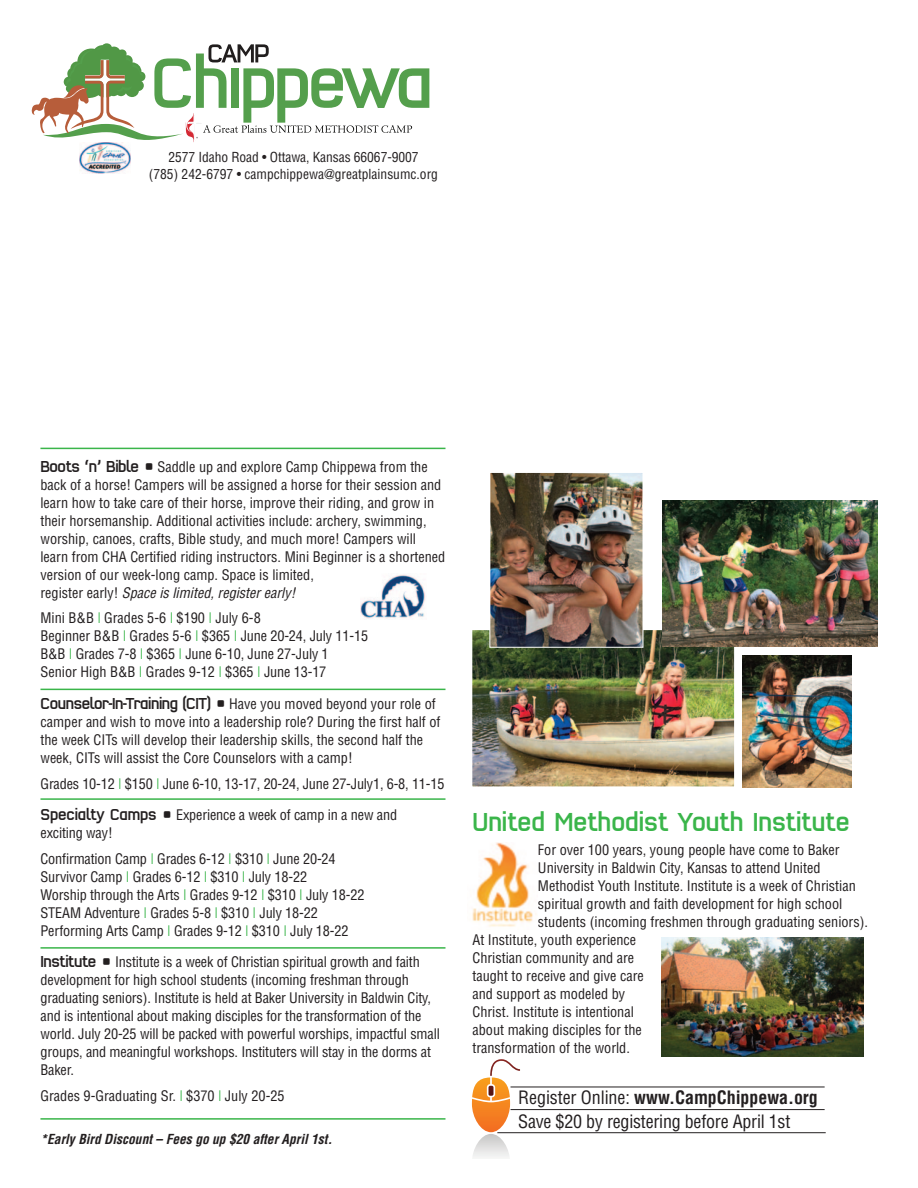
<style>
.page{position:relative;width:918px;height:1188px;background:#fff}
.page>*{position:absolute;margin:0;border:0;box-sizing:border-box;transform-origin:0 0}
.t1{font:27px "Q Type OT Comp";color:#3ab54a}
.t2{font:700 condensed 18px "Helvetica";letter-spacing:-.005em;color:#231f20}
.t3{font:condensed 18px "Helvetica";letter-spacing:-.01em;color:#231f20}
.t4{font:condensed 14.25px/18px "Helvetica";color:#231f20}
.t5{font:condensed 13.5px "Helvetica";color:#231f20}
.t6{font:italic 700 condensed 13.5px "Helvetica";color:#231f20}
.s1{font-family:"Q Type OT Comp";font-stretch:normal;font-size:16.5px}
.s2{font-style:italic}
.s3{color:#3ab54a}
.s4{font-weight:400}
</style>
<div class="page">
<hr style="left:40px;top:689px;width:405px;height:1px;background:#3ab54a">
<hr style="left:40px;top:798px;width:405px;height:2px;background:#3ab54a">
<hr style="left:40px;top:947px;width:405px;height:2px;background:#3ab54a">
<svg style="left:32px;top:43px;width:397px;height:99px"></svg>
<img style="left:472px;top:842px;width:64px;height:85px">
<img style="left:80px;top:142px;width:51px;height:31px">
<img style="left:661px;top:937px;width:203px;height:120px">
<img style="left:361px;top:574px;width:65px;height:45px">
<hr style="left:511px;top:1087px;width:314px;height:1px;background:#231f20">
<hr style="left:511px;top:1109px;width:314px;height:1px;background:#231f20">
<hr style="left:497px;top:1132px;width:329px;height:1px;background:#231f20">
<svg style="left:472px;top:1059px;width:48px;height:99px"></svg>
<img style="left:743px;top:655px;width:108px;height:132px">
<img style="left:473px;top:631px;width:260px;height:154px">
<div style="left:471px;top:629px;width:264px;height:158px;border:1px solid #fff"></div>
<hr style="left:40px;top:448px;width:405px;height:1px;background:#3ab54a">
<img style="left:491px;top:474px;width:150px;height:172px">
<div style="left:489px;top:472px;width:154px;height:176px;border:1px solid #fff"></div>
<img style="left:662px;top:500px;width:216px;height:146px">
<hr style="left:40px;top:1118px;width:405px;height:2px;background:#3ab54a">
<p class="t5" style="left:168px;top:152px;width:252px">2577 Idaho Road • Ottawa, Kansas 66067-9007</p>
<p class="t5" style="left:149px;top:169px;width:290px">(785) 242-6797 • campchippewa@greatplainsumc.org</p>
<p class="t4" style="left:40px;top:459px;width:406px"><span class="s1">Boots ‘n’ Bible •</span> Saddle up and explore Camp Chippewa from the back of a horse! Campers will be assigned a horse for their session and learn how to take care of their horse, improve their riding, and grow in their horsemanship. Additional activities include: archery, swimming, worship, canoes, crafts, Bible study, and much more! Campers will learn from CHA Certified riding instructors. Mini Beginner is a shortened version of our week-long camp. Space is limited,<br>r e g i s t e r e a r l y ! <span class="s2">Space is limited,registerearly !</span></p>
<p class="t4" style="left:40px;top:610px;width:329px">Mini B&amp;B <span class="s3">|</span> Grades 5-6 <span class="s3">|</span> $190 <span class="s3">|</span> July 6-8<br>Beginner B&amp;B <span class="s3">|</span> Grades 5-6 <span class="s3">|</span> $365 <span class="s3">|</span> June 20-24, July 11-15<br>B&amp;B <span class="s3">|</span> Grades 7-8 <span class="s3">|</span> $365 <span class="s3">|</span> June 6-10, June 27-July 1<br>Senior High B&amp;B <span class="s3">|</span> Grades 9-12 <span class="s3">|</span> $365 <span class="s3">|</span> June 13-17</p>
<p class="t4" style="left:40px;top:696px;width:402px"><span class="s1">Counselor-In-Training (CIT) •</span> Have you moved beyond your role of camper and wish to move into a leadership role? During the first half of the week CITs will develop their leadership skills, the second half the week, CITs will assist the Core Counselors with a camp!</p>
<p class="t4" style="left:40px;top:776px;width:406px">Grades 10-12 <span class="s3">|</span> $150 <span class="s3">|</span> June 6-10, 13-17, 20-24, June 27-July1, 6-8, 11-15</p>
<p class="t4" style="left:40px;top:807px;width:358px"><span class="s1">Specialty Camps •</span> Experience a week of camp in a new and exciting way!</p>
<p class="t4" style="left:40px;top:851px;width:326px">Confirmation Camp <span class="s3">|</span> Grades 6-12 <span class="s3">|</span> $310 <span class="s3">|</span> June 20-24<br>Survivor Camp <span class="s3">|</span> Grades 6-12 <span class="s3">|</span> $310 <span class="s3">|</span> July 18-22<br>Worship through the Arts <span class="s3">|</span> Grades 9-12 <span class="s3">|</span> $310 <span class="s3">|</span> July 18-22<br>STEAM Adventure <span class="s3">|</span> Grades 5-8 <span class="s3">|</span> $310 <span class="s3">|</span> July 18-22<br>Performing Arts Camp <span class="s3">|</span> Grades 9-12 <span class="s3">|</span> $310 <span class="s3">|</span> July 18-22</p>
<p class="t4" style="left:40px;top:954px;width:401px"><span class="s1">Institute •</span> Institute is a week of Christian spiritual growth and faith development for high school students (incoming freshman through graduating seniors). Institute is held at Baker University in Baldwin City, and is intentional about making disciples for the transformation of the world. July 20-25 will be packed with powerful worships, impactful small groups, and meaningful workshops. Instituters will stay in the dorms at Baker.</p>
<p class="t4" style="left:40px;top:1088px;width:246px">Grades 9-Graduating Sr. <span class="s3">|</span> $370 <span class="s3">|</span> July 20-25</p>
<p class="t6" style="left:40px;top:1134px;width:296px">*Early Bird Discount– Fees go up $20 afterApril1st.</p>
<p class="t1" style="left:472px;top:812px;width:379px">United Methodist Youth Institute</p>
<p class="t4" style="left:538px;top:842px;width:303px">For over 100 years, young people have come to Baker</p>
<p class="t4" style="left:538px;top:860px;width:284px">University in Baldwin City, Kansas to attend United</p>
<p class="t4" style="left:538px;top:878px;width:319px">Methodist Youth Institute. Institute is a week of Christian</p>
<p class="t4" style="left:538px;top:896px;width:306px">spiritual growth and faith development for high school</p>
<p class="t4" style="left:538px;top:914px;width:332px">students (incoming freshmen through graduating seniors).</p>
<p class="t4" style="left:472px;top:932px;width:165px">At Institute, youth experience</p>
<p class="t4" style="left:472px;top:950px;width:163px">Christian community and are</p>
<p class="t4" style="left:472px;top:968px;width:173px">taught to receive and give care</p>
<p class="t4" style="left:472px;top:986px;width:154px">and support as modeled by</p>
<p class="t4" style="left:472px;top:1004px;width:163px">Christ. Institute is intentional</p>
<p class="t4" style="left:472px;top:1022px;width:171px">about making disciples for the</p>
<p class="t4" style="left:472px;top:1040px;width:159px">transformation of the world.</p>
<p class="t2" style="left:518px;top:1091px;width:301px"><span class="s4">Register Online:</span> www.CampChippewa.org</p>
<p class="t3" style="left:518px;top:1115px;width:274px">Save $20 by registering before April 1st</p>
</div>
